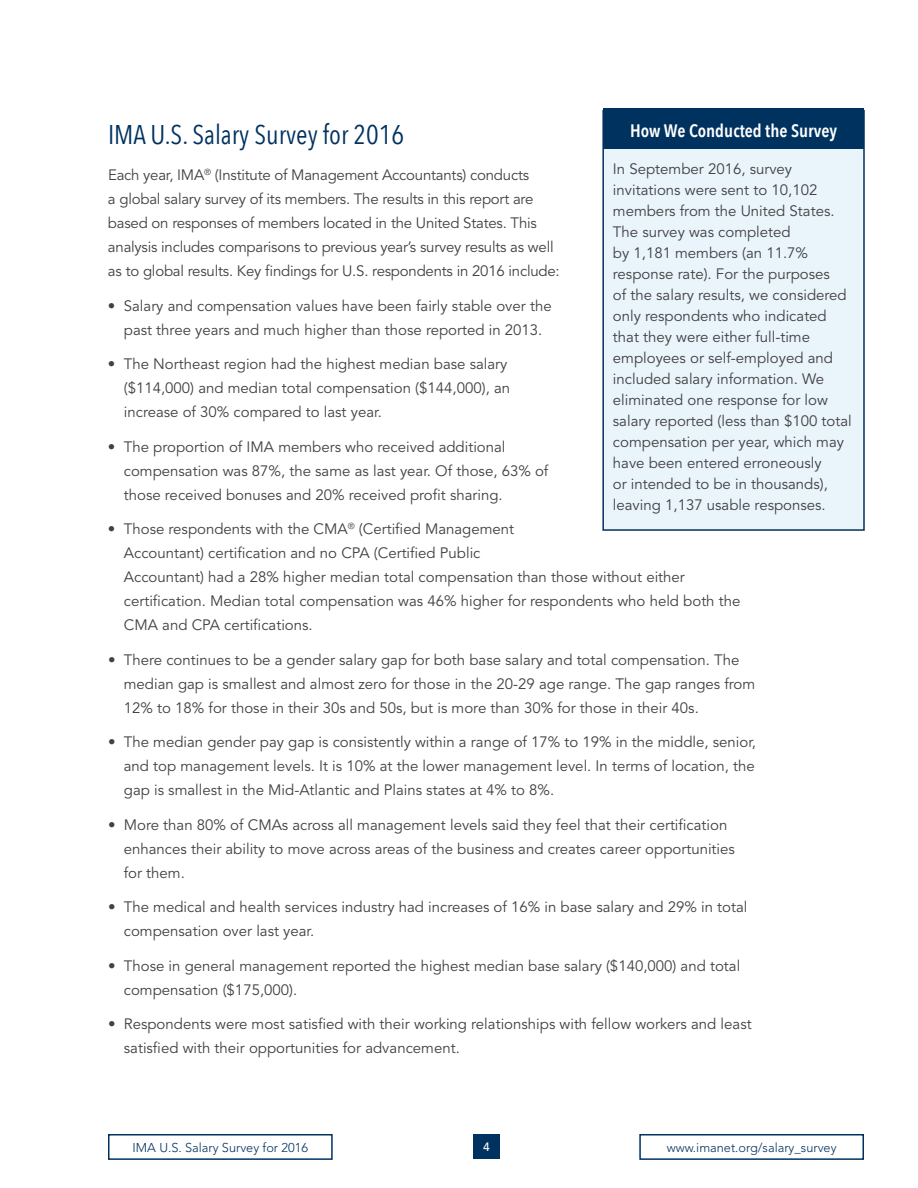
<style>
.page{position:relative;width:918px;height:1188px;background:#fff}
.page>*{position:absolute;margin:0;border:0;box-sizing:border-box;transform-origin:0 0}
.t1{font:27px "Avenir Next Condensed";color:#003260}
.t2{font:600 18px "Avenir Next Condensed";color:#fff}
.t3{font:15px/24px "Avenir";color:#414042}
.t4{font:300 12.75px "Avenir";color:#003260}
.t5{font:500 12px "Avenir";color:#fff}
</style>
<div class="page">
<div style="left:473px;top:1134px;width:27px;height:24px;background:#003260"></div>
<div style="left:108px;top:1134px;width:225px;height:26px;border:2px solid #003260"></div>
<div style="left:639px;top:1134px;width:225px;height:26px;border:2px solid #003260"></div>
<div style="left:603px;top:111px;width:261px;height:419px;background:#e9f4fb"></div>
<div style="left:602px;top:110px;width:263px;height:421px;border:2px solid #003260"></div>
<div style="left:603px;top:108px;width:261px;height:40px;background:#003260"></div>
<h1 class="t1" style="left:108px;top:111px;width:298px">IMA U.S. Salary Survey for 2016</h1>
<p class="t3" style="left:108px;top:163px;width:453px">Each year, IMA<sup>®</sup> (Institute of Management Accountants) conducts<br>a global salary survey of its members. The results in this report are based on responses of members located in the United States. This analysis includes comparisons to previous year’s survey results as well as to global results. Key findings for U.S. respondents in 2016 include:</p>
<p class="t3" style="left:108px;top:294px;width:445px;text-align:center">• Salary and compensation values have been fairly stable over the past three years and much higher than those reported in 2013.</p>
<p class="t3" style="left:124px;top:352px;width:388px;text-indent:-16px">• The Northeast region had the highest median base salary ($114,000) and median total compensation ($144,000), an increase of 30% compared to last year.</p>
<p class="t3" style="left:124px;top:435px;width:426px;text-indent:-16px">• The proportion of IMA members who received additional compensation was 87%, the same as last year. Of those, 63% of those received bonuses and 20% received profit sharing.</p>
<p class="t3" style="left:124px;top:517px;width:618px;text-indent:-16px">• Those respondents with the CMA<sup>®</sup> (Certified Management<br>Accountant) certification and no CPA (Certified Public<br>Accountant) had a 28% higher median total compensation than those without either certification. Median total compensation was 46% higher for respondents who held both the CMA and CPA certifications.</p>
<p class="t3" style="left:124px;top:648px;width:633px;text-indent:-16px">• There continues to be a gender salary gap for both base salary and total compensation. The median gap is smallest and almost zero for those in the 20-29 age range. The gap ranges from<br>12% to 18% for those in their 30s and 50s, but is more than 30% for those in their 40s.</p>
<p class="t3" style="left:124px;top:730px;width:634px;text-align:justify;text-indent:-16px">• The median gender pay gap is consistently within a range of 17% to 19% in the middle, senior, and top management levels. It is 10% at the lower management level. In terms of location, the gap is smallest in the Mid-Atlantic and Plains states at 4% to 8%.</p>
<p class="t3" style="left:124px;top:813px;width:613px;text-indent:-16px">• More than 80% of CMAs across all management levels said they feel that their certification enhances their ability to move across areas of the business and creates career opportunities for them.</p>
<p class="t3" style="left:124px;top:895px;width:625px;text-indent:-16px">• The medical and health services industry had increases of 16% in base salary and 29% in total compensation over last year.</p>
<p class="t3" style="left:124px;top:954px;width:618px;text-indent:-16px">• Those in general management reported the highest median base salary ($140,000) and total compensation ($175,000).</p>
<p class="t3" style="left:124px;top:1012px;width:629px;text-indent:-16px">• Respondents were most satisfied with their working relationships with fellow workers and least satisfied with their opportunities for advancement.</p>
<p class="t2" style="left:630px;top:115px;width:209px">How We Conducted the Survey</p>
<p class="t3" style="left:613px;top:159px;width:240px;line-height:21px">In September 2016, survey invitations were sent to 10,102 members from the United States.<br>The survey was completed<br>by 1,181 members (an 11.7% response rate). For the purposes<br>of the salary results, we considered only respondents who indicated that they were either full-time employees or self-employed and included salary information. We eliminated one response for low salary reported (less than $100 total compensation per year, which may have been entered erroneously<br>or intended to be in thousands), leaving 1,137 usable responses.</p>
<p class="t4" style="left:133px;top:1140px;width:177px">IMA U.S. Salary Survey for 2016</p>
<p class="t5" style="left:483px;top:1140px;width:8px">4</p>
<p class="t4" style="left:667px;top:1140px;width:171px">www.imanet.org/salary_survey</p>
</div>
